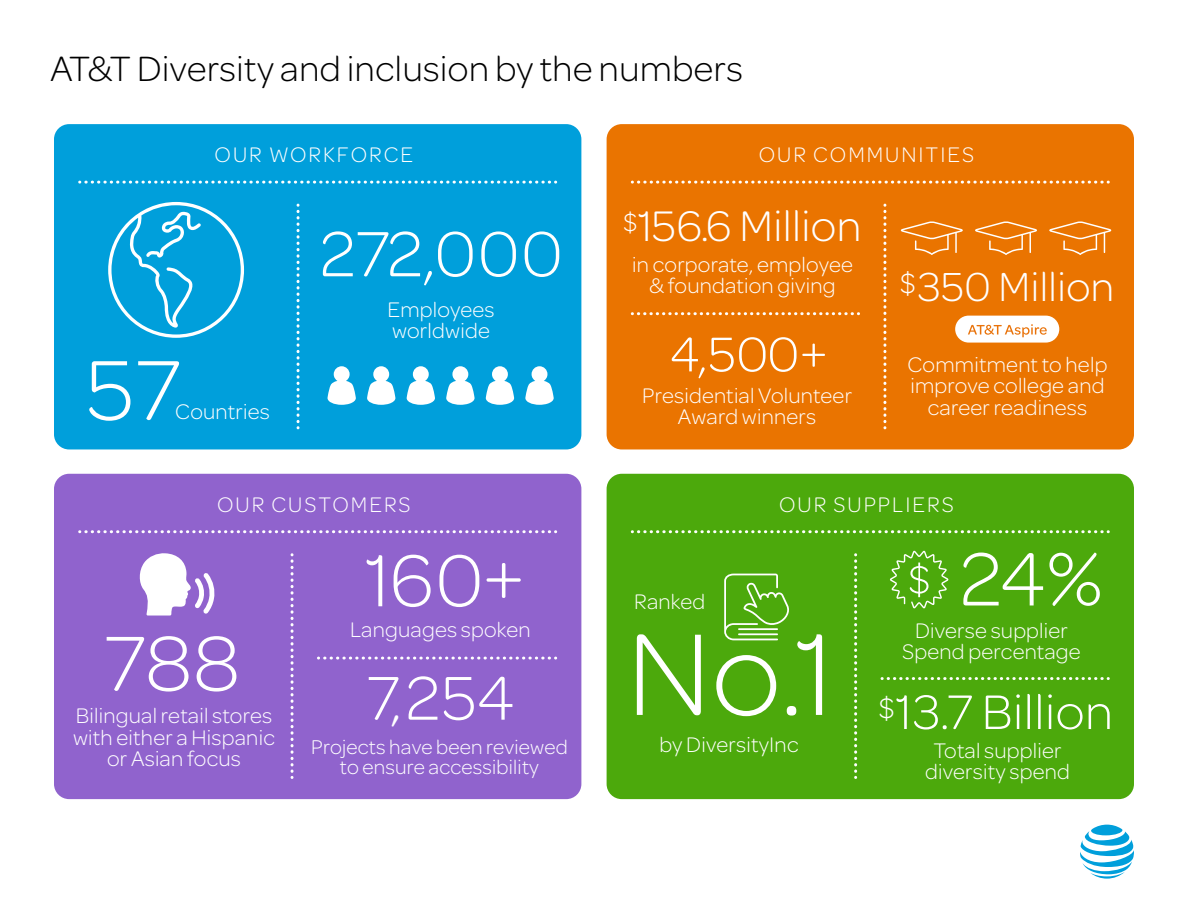
<style>
.page{position:relative;width:1188px;height:918px;background:#fff}
.page>*{position:absolute;margin:0;border:0;box-sizing:border-box;transform-origin:0 0}
.t1{font:90.6px "Omnes ATTII Light";color:#fff}
.t2{font:83.1px "Omnes ATTII Light";color:#fff}
.t3{font:80.4px "Omnes ATTII Light";color:#fff}
.t4{font:78.6px "Omnes ATTII Light";color:#fff}
.t5{font:68.25px "Omnes ATTII Light";letter-spacing:-.02em;color:#fff}
.t6{font:66px "Omnes ATTII Light";color:#fff}
.t7{font:52.05px "Omnes ATTII Light";color:#fff}
.t8{font:51.75px "Omnes ATTII Light";letter-spacing:-.02em;color:#fff}
.t9{font:45.6px "Omnes ATTII Light";letter-spacing:-.02em;color:#fff}
.t10{font:43.2px "Omnes ATTII Light";letter-spacing:-.02em;color:#fff}
.t11{font:37.5px "Omnes ATTII Light";letter-spacing:-.02em;color:#000}
.t12{font:22.5px/21.3px "Omnes ATTII Light";letter-spacing:-.02em;color:#fff;text-align:center}
.t13{font:22.5px "Omnes ATTII Light";letter-spacing:.06em;color:#fff}
.t14{font:21.3px/20.1px "Omnes ATTII Light";letter-spacing:-.02em;color:#fff;text-align:center}
.s1{font-family:"Omnes ATTII";font-size:48px}
.s2{font-size:124.05px}
</style>
<div class="page">
<div style="left:607px;top:124px;width:527px;height:325px;background:#ea7400;border-radius:15px"></div>
<div style="left:607px;top:474px;width:527px;height:325px;background:#4ca90c;border-radius:15px"></div>
<div style="left:54px;top:124px;width:527px;height:325px;background:#009fdb;border-radius:15px"></div>
<div style="left:54px;top:474px;width:527px;height:325px;background:#9063cd;border-radius:15px"></div>
<svg style="left:1080px;top:825px;width:54px;height:54px"></svg>
<svg style="left:108px;top:202px;width:136px;height:136px"></svg>
<svg style="left:446px;top:366px;width:29px;height:39px"></svg>
<svg style="left:407px;top:366px;width:28px;height:39px"></svg>
<svg style="left:486px;top:366px;width:28px;height:39px"></svg>
<svg style="left:525px;top:366px;width:29px;height:39px"></svg>
<svg style="left:367px;top:366px;width:28px;height:39px"></svg>
<svg style="left:328px;top:366px;width:28px;height:39px"></svg>
<svg style="left:139px;top:553px;width:76px;height:63px"></svg>
<svg style="left:632px;top:530px;width:477px;height:3px"></svg>
<svg style="left:882px;top:677px;width:227px;height:3px"></svg>
<svg style="left:854px;top:555px;width:3px;height:223px"></svg>
<svg style="left:724px;top:574px;width:65px;height:66px"></svg>
<svg style="left:890px;top:551px;width:58px;height:57px"></svg>
<div style="left:955px;top:316px;width:104px;height:27px;background:#fff;border-radius:13px"></div>
<svg style="left:968px;top:324px;width:79px;height:13px"></svg>
<svg style="left:901px;top:221px;width:62px;height:34px"></svg>
<svg style="left:975px;top:221px;width:62px;height:34px"></svg>
<svg style="left:1049px;top:221px;width:62px;height:34px"></svg>
<svg style="left:80px;top:530px;width:477px;height:3px"></svg>
<svg style="left:325px;top:657px;width:232px;height:3px"></svg>
<svg style="left:291px;top:555px;width:3px;height:223px"></svg>
<svg style="left:80px;top:181px;width:477px;height:3px"></svg>
<svg style="left:297px;top:205px;width:3px;height:224px"></svg>
<svg style="left:632px;top:181px;width:477px;height:3px"></svg>
<svg style="left:632px;top:312px;width:220px;height:3px"></svg>
<svg style="left:883px;top:205px;width:3px;height:224px"></svg>
<h3 class="t11" style="left:50px;top:44px;width:695px">AT&amp;T Diversity and inclusion by the numbers</h3>
<p class="t13" style="left:214px;top:140px;width:201px">OUR WORKFORCE</p>
<p class="t13" style="left:758px;top:140px;width:218px">OUR COMMUNITIES</p>
<h1 class="t1" style="left:85px;top:330px;width:99px">57</h1>
<p class="t12" style="left:175px;top:401px;width:97px">Countries</p>
<h3 class="t5" style="left:319px;top:209px;width:247px">272,000</h3>
<p class="t12" style="left:387px;top:298px;width:109px;text-align:left">Employees worldwide</p>
<p class="t13" style="left:217px;top:490px;width:196px">OUR CUSTOMERS</p>
<h3 class="t9" style="left:623px;top:196px;width:241px"><sup>$</sup>156.6 Million</h3>
<p class="t12" style="left:632px;top:253px;width:223px">in corporate, employee &amp; foundation giving</p>
<h3 class="t7" style="left:669px;top:320px;width:160px">4,500+</h3>
<p class="t12" style="left:642px;top:384px;width:212px">Presidential Volunteer<br>Award winners</p>
<h3 class="t10" style="left:900px;top:258px;width:217px"><sup>$</sup>350 Million</h3>
<p class="t12" style="left:907px;top:353px;width:202px">Commitment to help improve college and career readiness</p>
<p class="t13" style="left:779px;top:490px;width:177px">OUR SUPPLIERS</p>
<h2 class="t2" style="left:103px;top:608px;width:140px">788</h2>
<p class="t12" style="left:73px;top:705px;width:204px">Bilingual retail stores with either a Hispanic or Asian focus</p>
<h3 class="t4" style="left:364px;top:528px;width:163px">160+</h3>
<p class="t12" style="left:350px;top:618px;width:183px">Languages spoken</p>
<p class="t12" style="left:634px;top:590px;width:73px">Ranked</p>
<h3 class="t6" style="left:366px;top:654px;width:474px">7<span class="s1">,</span>254 <span class="s2">No.1</span></h3>
<p class="t14" style="left:311px;top:736px;width:259px">Projects have been reviewed to ensure accessibility</p>
<p class="t12" style="left:659px;top:733px;width:141px">by DiversityInc</p>
<h3 class="t3" style="left:959px;top:526px;width:147px">24%</h3>
<p class="t12" style="left:902px;top:619px;width:181px">Diverse supplier<br>Spend percentage</p>
<h3 class="t8" style="left:878px;top:678px;width:237px"><sup>$</sup>13.7 Billion</h3>
<p class="t12" style="left:925px;top:739px;width:147px">Total supplier diversity spend</p>
</div>
